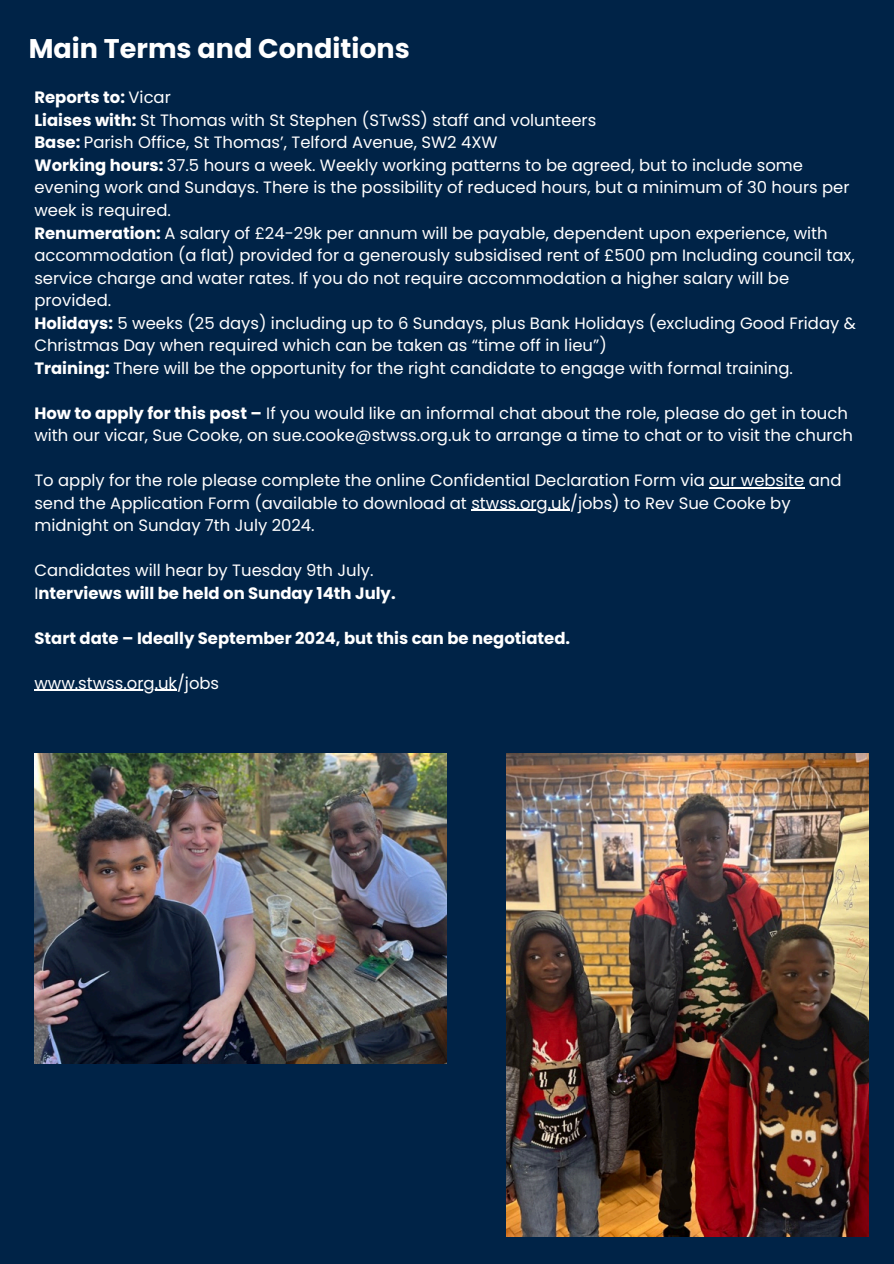
<style>
.page{position:relative;width:894px;height:1264px;background:#fff}
.page>*{position:absolute;margin:0;border:0;box-sizing:border-box;transform-origin:0 0}
.t1{font:700 27px "Poppins";color:#fff}
.t2{font:16.5px/22.5px "Poppins";color:#fff}
.t3{font:700 16.5px "Poppins";color:#fff}
.s1{font-weight:700}
</style>
<div class="page">
<div style="left:0;top:0;width:893px;height:1263px;background:#002347"></div>
<img style="left:506px;top:753px;width:362px;height:483px">
<img style="left:34px;top:753px;width:412px;height:310px">
<hr style="left:709px;top:487px;width:95px;height:1px;background:#fff">
<hr style="left:471px;top:510px;width:99px;height:1px;background:#fff">
<hr style="left:34px;top:690px;width:143px;height:1px;background:#fff">
<h1 class="t1" style="left:29px;top:29px;width:382px">Main Terms and Conditions</h1>
<p class="t2" style="left:34px;top:86px;width:822px"><span class="s1">Reports to:</span> Vicar<br><span class="s1">Liaises with:</span> St Thomas with St Stephen (STwSS) staff and volunteers<br><span class="s1">Base:</span> Parish Office, St Thomas’, Telford Avenue, SW2 4XW<br><span class="s1">Working hours:</span> 37.5 hours a week. Weekly working patterns to be agreed, but to include some evening work and Sundays. There is the possibility of reduced hours, but a minimum of 30 hours per week is required.<br><span class="s1">Renumeration:</span> A salary of £24-29k per annum will be payable, dependent upon experience, with accommodation (a flat) provided for a generously subsidised rent of £500 pm Including council tax, service charge and water rates. If you do not require accommodation a higher salary will be provided.<br><span class="s1">Holidays:</span> 5 weeks (25 days) including up to 6 Sundays, plus Bank Holidays (excluding Good Friday &amp; Christmas Day when required which can be taken as “time off in lieu”)<br><span class="s1">Training:</span> There will be the opportunity for the right candidate to engage with formal training.</p>
<p class="t2" style="left:34px;top:401px;width:820px"><span class="s1">How to apply for this post –</span> If you would like an informal chat about the role, please do get in touch with our vicar, Sue Cooke, on sue.cooke@stwss.org.uk to arrange a time to chat or to visit the church</p>
<p class="t2" style="left:34px;top:469px;width:808px">To apply for the role please complete the online Confidential Declaration Form via our website and send the Application Form (available to download at stwss.org.uk/jobs) to Rev Sue Cooke by midnight on Sunday 7th July 2024.</p>
<p class="t2" style="left:34px;top:559px;width:362px">Candidates will hear by Tuesday 9th July.<br>I<span class="s1">nterviews will be held on Sunday 14th July.</span></p>
<p class="t3" style="left:34px;top:626px;width:537px">Start date – Ideally September 2024, but this can be negotiated.</p>
<p class="t2" style="left:34px;top:671px;width:186px">www.stwss.org.uk/jobs</p>
</div>
